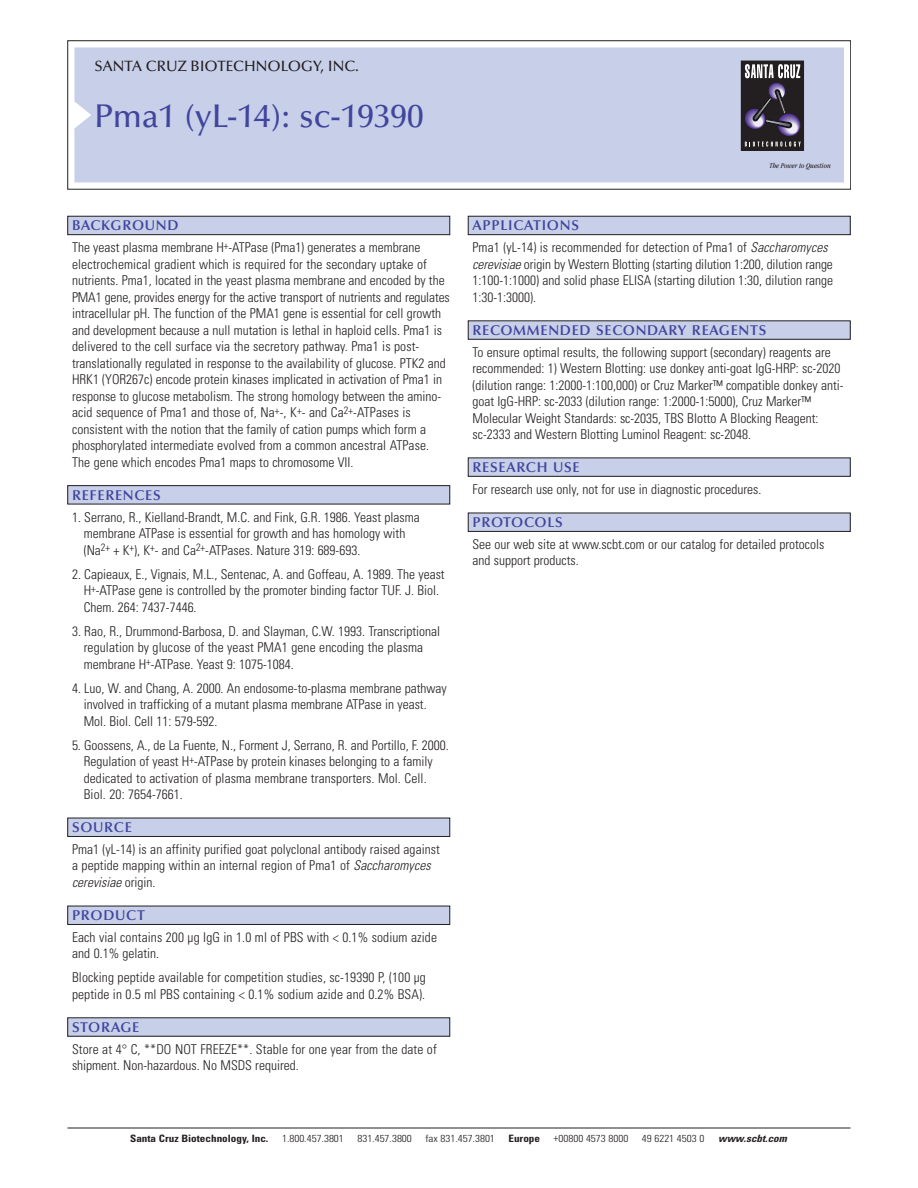
<style>
.page{position:relative;width:918px;height:1188px;background:#fff}
.page>*{position:absolute;margin:0;border:0;box-sizing:border-box;transform-origin:0 0}
.t1{font:500 33px "Optima";color:#41459c}
.t2{font:500 15px "Optima";color:#231f20}
.t3{font:600 14.25px "Optima";letter-spacing:.05em;color:#41459c}
.t4{font:300 condensed 13.5px/16.5px "Univers";color:#231f20}
.t5{font:300 condensed 10.2px "Univers";color:#231f20;scale:1.1 1}
.t6{font:700 condensed 10.2px "Univers";color:#231f20;scale:1.1 1}
.t7{font:italic 700 condensed 10.2px "Univers";color:#231f20;scale:1.1 1}
.t8{font:italic condensed 7.5px "Garamond";color:#231f20}
.s1{font-style:italic}
</style>
<div class="page">
<div style="left:468px;top:513px;width:382px;height:18px;background:#c7cfe9"></div>
<div style="left:468px;top:513px;width:382px;height:19px;border:1px solid #231f20"></div>
<div style="left:468px;top:216px;width:382px;height:19px;background:#c7cfe9"></div>
<div style="left:468px;top:216px;width:382px;height:19px;border:1px solid #231f20"></div>
<div style="left:468px;top:321px;width:382px;height:18px;background:#c7cfe9"></div>
<div style="left:468px;top:458px;width:382px;height:18px;background:#c7cfe9"></div>
<div style="left:468px;top:458px;width:382px;height:19px;border:1px solid #231f20"></div>
<div style="left:74px;top:47px;width:770px;height:135px;background:#c7cfe9"></div>
<div style="left:741px;top:61px;width:62px;height:89px;background:#231f20"></div>
<div style="left:741px;top:61px;width:63px;height:90px;border:1px solid #231f20"></div>
<svg style="left:741px;top:64px;width:64px;height:83px"></svg>
<hr style="left:68px;top:1128px;width:782px;height:1px;background:#231f20">
<div style="left:68px;top:216px;width:382px;height:19px;background:#c7cfe9"></div>
<div style="left:68px;top:216px;width:382px;height:19px;border:1px solid #231f20"></div>
<div style="left:68px;top:486px;width:382px;height:18px;background:#c7cfe9"></div>
<div style="left:68px;top:485px;width:382px;height:19px;border:1px solid #231f20"></div>
<div style="left:68px;top:818px;width:382px;height:18px;background:#c7cfe9"></div>
<div style="left:68px;top:818px;width:382px;height:19px;border:1px solid #231f20"></div>
<div style="left:68px;top:906px;width:382px;height:18px;background:#c7cfe9"></div>
<div style="left:68px;top:906px;width:382px;height:19px;border:1px solid #231f20"></div>
<div style="left:68px;top:1018px;width:382px;height:18px;background:#c7cfe9"></div>
<p class="t2" style="left:94px;top:60px;width:266px">SANTA CRUZ BIOTECHNOLOGY, INC.</p>
<h1 class="t1" style="left:94px;top:103px;width:331px">Pma1 (yL-14): sc-19390</h1>
<p class="t3" style="left:72px;top:220px;width:108px">BACKGROUND</p>
<p class="t4" style="left:72px;top:241px;width:379px">The yeast plasma membrane H<sup>+</sup>-ATPase (Pma1) generates a membrane electrochemical gradient which is required for the secondary uptake of nutrients. Pma1, located in the yeast plasma membrane and encoded by the PMA1 gene, provides energy for the active transport of nutrients and regulates intracellular pH. The function of the PMA1 gene is essential for cell growth and development because a null mutation is lethal in haploid cells. Pma1 is delivered to the cell surface via the secretory pathway. Pma1 is post&shy;translationally regulated in response to the availability of glucose. PTK2 and HRK1 (YOR267c) encode protein kinases implicated in activation of Pma1 in response to glucose metabolism. The strong homology between the amino&shy;acid sequence of Pma1 and those of, Na<sup>+</sup>-, K<sup>+</sup>- and Ca<sup>2+</sup>-ATPases is consistent with the notion that the family of cation pumps which form a phosphorylated intermediate evolved from a common ancestral ATPase.<br>The gene which encodes Pma1 maps to chromosome VII.</p>
<p class="t3" style="left:72px;top:489px;width:90px">REFERENCES</p>
<p class="t4" style="left:84px;top:510px;width:338px;text-indent:-12px">1. Serrano, R., Kielland-Brandt, M.C. and Fink, G.R. 1986. Yeast plasma membrane ATPase is essential for growth and has homology with (Na<sup>2+</sup> + K<sup>+</sup>), K<sup>+</sup>- and Ca<sup>2+</sup>-ATPases. Nature 319: 689-693.</p>
<p class="t4" style="left:84px;top:567px;width:363px;text-indent:-12px">2. Capieaux, E., Vignais, M.L., Sentenac, A. and Goffeau, A. 1989. The yeast<br>H<sup>+</sup>-ATPase gene is controlled by the promoter binding factor TUF. J. Biol.<br>Chem. 264: 7437-7446.</p>
<p class="t4" style="left:84px;top:624px;width:358px;text-indent:-12px">3. Rao, R., Drummond-Barbosa, D. and Slayman, C.W. 1993. Transcriptional regulation by glucose of the yeast PMA1 gene encoding the plasma membrane H<sup>+</sup>-ATPase. Yeast 9: 1075-1084.</p>
<p class="t4" style="left:84px;top:681px;width:364px;text-indent:-12px">4. Luo, W. and Chang, A. 2000. An endosome-to-plasma membrane pathway involved in trafficking of a mutant plasma membrane ATPase in yeast.<br>Mol. Biol. Cell 11: 579-592.</p>
<p class="t4" style="left:84px;top:738px;width:367px;text-indent:-12px">5. Goossens, A., de La Fuente, N., Forment J, Serrano, R. and Portillo, F. 2000.<br>Regulation of yeast H<sup>+</sup>-ATPase by protein kinases belonging to a family dedicated to activation of plasma membrane transporters. Mol. Cell.<br>Biol. 20: 7654-7661.</p>
<p class="t3" style="left:72px;top:821px;width:61px">SOURCE</p>
<p class="t4" style="left:72px;top:842px;width:369px">Pma1 (yL-14) is an affinity purified goat polyclonal antibody raised against a peptide mapping within an internal region of Pma1 of <span class="s1">Saccharomyces cerevisiae</span> o r i g i n .</p>
<p class="t3" style="left:72px;top:909px;width:74px">PRODUCT</p>
<p class="t4" style="left:72px;top:930px;width:367px">Each vial contains 200 µg IgG in 1.0 ml of PBS with &lt; 0.1% sodium azide and 0.1% gelatin.</p>
<p class="t4" style="left:72px;top:971px;width:355px">Blocking peptide available for competition studies, sc-19390 P, (100 µg peptide in 0.5 ml PBS containing &lt; 0.1% sodium azide and 0.2% BSA).</p>
<p class="t3" style="left:72px;top:1021px;width:69px">STORAGE</p>
<p class="t4" style="left:72px;top:1042px;width:366px">Store at 4° C, **DO NOT FREEZE**. Stable for one year from the date of shipment. Non-hazardous. No MSDS required.</p>
<p class="t8" style="left:769px;top:163px;width:63px">The Power to Question</p>
<p class="t3" style="left:473px;top:220px;width:108px">APPLICATIONS</p>
<p class="t4" style="left:473px;top:241px;width:362px">Pma1 (yL-14) is recommended for detection of Pma1 of <span class="s1">Saccharomyces cerevisiae</span>origin by Western Blotting (starting dilution 1:200, dilution range 1:100-1:1000) and solid phase ELISA (starting dilution 1:30, dilution range 1:30-1:3000).</p>
<p class="t3" style="left:473px;top:324px;width:295px">RECOMMENDED SECONDARY REAGENTS</p>
<p class="t4" style="left:473px;top:345px;width:372px">To ensure optimal results, the following support (secondary) reagents are recommended: 1) Western Blotting: use donkey anti-goat IgG-HRP: sc-2020 (dilution range: 1:2000-1:100,000) or Cruz Marker™ compatible donkey anti&shy;goat IgG-HRP: sc-2033 (dilution range: 1:2000-1:5000), Cruz Marker™ Molecular Weight Standards: sc-2035, TBS Blotto A Blocking Reagent: sc-2333 and Western Blotting Luminol Reagent: sc-2048.</p>
<p class="t3" style="left:473px;top:461px;width:109px">RESEARCH USE</p>
<p class="t4" style="left:473px;top:482px;width:290px">For research use only, not for use in diagnostic procedures.</p>
<p class="t3" style="left:473px;top:516px;width:92px">PROTOCOLS</p>
<p class="t4" style="left:473px;top:537px;width:353px">See our web site at www.scbt.com or our catalog for detailed protocols and support products.</p>
<p class="t6" style="left:130px;top:1135px;width:127px">Santa Cruz Biotechnology, Inc.</p>
<p class="t5" style="left:282px;top:1135px;width:58px">1.800.457.3801</p>
<p class="t5" style="left:357px;top:1135px;width:51px">831.457.3800</p>
<p class="t5" style="left:425px;top:1135px;width:65px">fax 831.457.3801</p>
<p class="t6" style="left:508px;top:1135px;width:30px">Europe</p>
<p class="t5" style="left:554px;top:1135px;width:69px">+00800 4573 8000</p>
<p class="t5" style="left:642px;top:1135px;width:58px">49 6221 4503 0</p>
<p class="t7" style="left:718px;top:1135px;width:66px">www.scbt.com</p>
</div>
